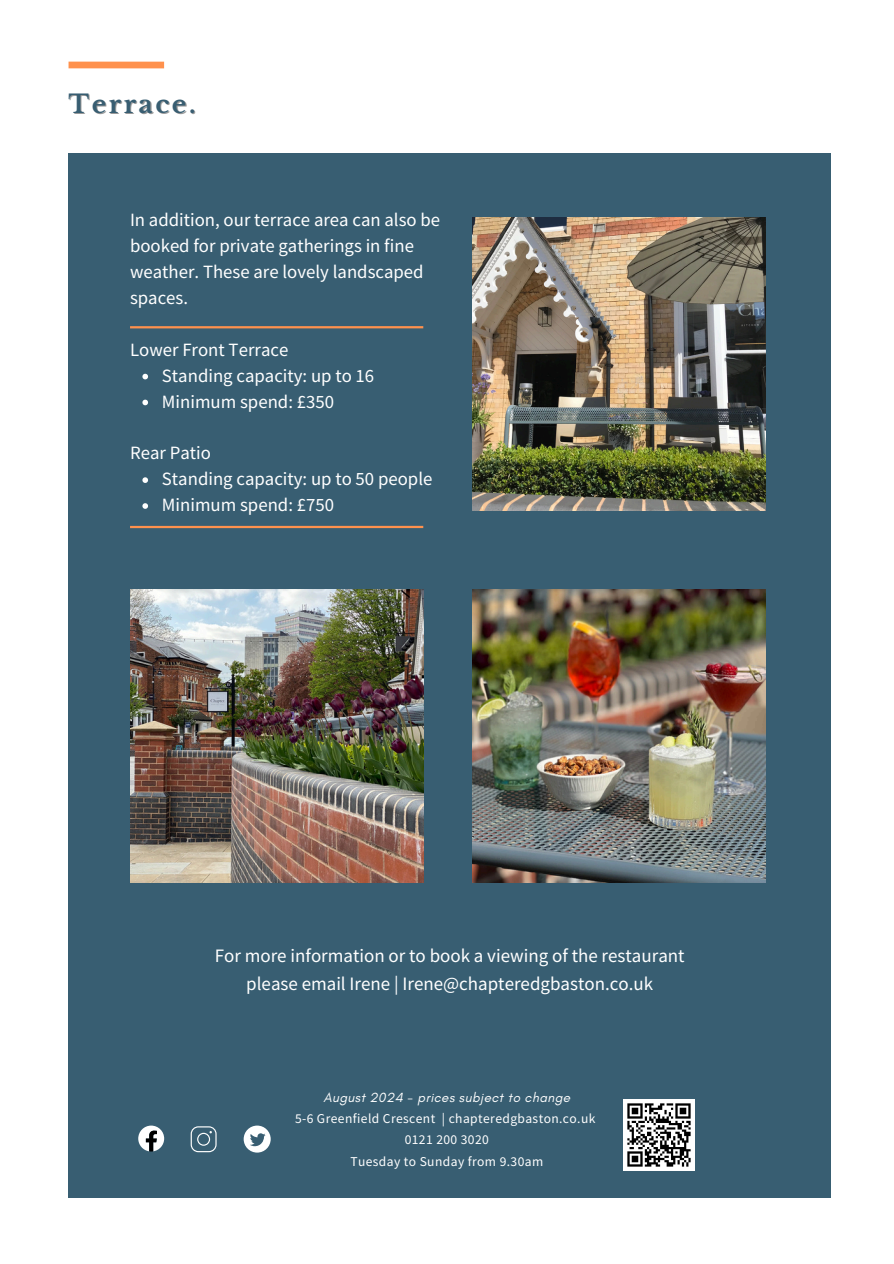
<style>
.page{position:relative;width:894px;height:1264px;background:#fff}
.page>*{position:absolute;margin:0;border:0;box-sizing:border-box;transform-origin:0 0}
.t1{font:700 24.9px "Libre Baskerville";letter-spacing:.1em;color:#385e72}
.t2{font:18.9px/28.2px "Source Sans Pro";color:#fff;text-align:center}
.t3{font:18.75px/25.8px "Source Sans Pro";color:#fff}
.t4{font:13.5px "Source Sans Pro";letter-spacing:.03em;color:#fff}
.t5{font:italic 13.5px "Glacial Indifference";letter-spacing:.03em;color:#fff}
</style>
<div class="page">
<div style="left:68px;top:153px;width:762px;height:1044px;background:#385e72"></div>
<div style="left:68px;top:62px;width:96px;height:6px;background:#ff914d"></div>
<svg style="left:142px;top:374px;width:6px;height:5px"></svg>
<svg style="left:142px;top:399px;width:6px;height:6px"></svg>
<svg style="left:142px;top:477px;width:6px;height:6px"></svg>
<svg style="left:142px;top:503px;width:6px;height:6px"></svg>
<hr style="left:130px;top:326px;width:293px;height:2px;background:#ff914d">
<hr style="left:130px;top:526px;width:293px;height:2px;background:#ff914d">
<img style="left:472px;top:217px;width:293px;height:293px">
<img style="left:472px;top:590px;width:293px;height:293px">
<img style="left:130px;top:590px;width:293px;height:293px">
<svg style="left:138px;top:1125px;width:26px;height:26px"></svg>
<svg style="left:191px;top:1126px;width:25px;height:26px"></svg>
<svg style="left:243px;top:1125px;width:27px;height:27px"></svg>
<img style="left:623px;top:1099px;width:71px;height:71px">
<p class="t1" style="left:68px;top:88px;width:128px">Terrace.</p>
<p class="t3" style="left:130px;top:207px;width:311px">In addition, our terrace area can also be booked for private gatherings in fine weather. These are lovely landscaped spaces.</p>
<p class="t3" style="left:130px;top:336px;width:160px">Lower Front Terrace</p>
<h2 class="t3" style="left:162px;top:362px;width:214px">Standing capacity: up to 16</h2>
<h2 class="t3" style="left:162px;top:388px;width:173px">Minimum spend: £350</h2>
<p class="t3" style="left:130px;top:440px;width:82px">Rear Patio</p>
<p class="t3" style="left:162px;top:465px;width:272px">Standing capacity: up to 50 people</p>
<h2 class="t3" style="left:162px;top:491px;width:173px">Minimum spend: £750</h2>
<p class="t2" style="left:215px;top:941px;width:471px">For more information or to book a viewing of the restaurant please email Irene | Irene@chapteredgbaston.co.uk</p>
<p class="t5" style="left:323px;top:1088px;width:248px">August 2024 - prices subject to change</p>
<h2 class="t4" style="left:295px;top:1109px;width:302px">5-6 Greenfield Crescent | chapteredgbaston.co.uk</h2>
<p class="t4" style="left:404px;top:1131px;width:86px">0121 200 3020</p>
<p class="t4" style="left:350px;top:1152px;width:194px">Tuesday to Sunday from 9.30am</p>
</div>
